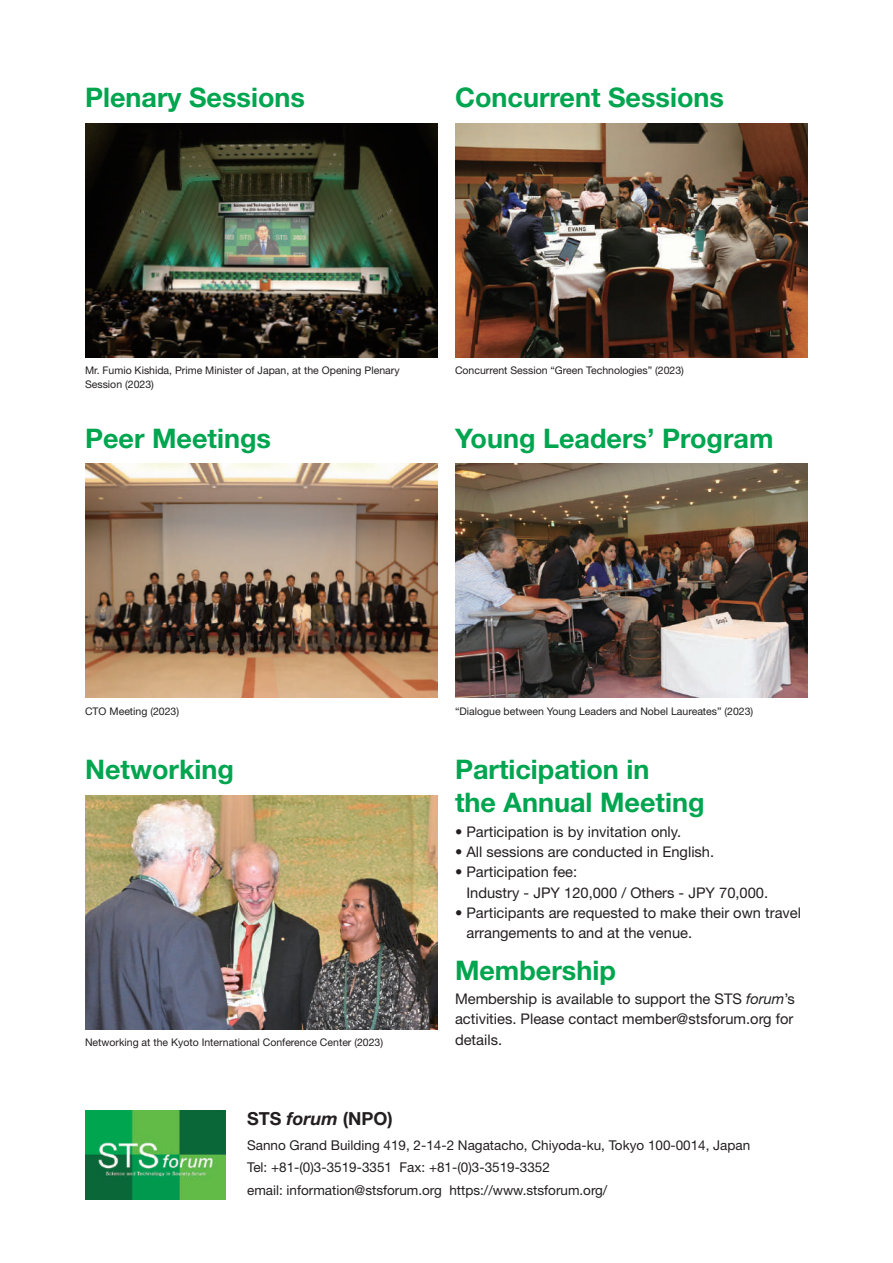
<style>
.page{position:relative;width:893px;height:1263px;background:#fff}
.page>*{position:absolute;margin:0;border:0;box-sizing:border-box;transform-origin:0 0}
.t1{font:700 27px/33px "Helvetica Neue LT Std";color:#00a54f}
.t2{font:700 18px "Helvetica Neue LT Std";color:#231f20}
.t3{font:14.7px/20.2px "Helvetica Neue LT Std";color:#231f20}
.t4{font:13.5px/22.5px "Helvetica Neue LT Std";color:#231f20}
.t5{font:10.5px/13.5px "Helvetica Neue LT Std";color:#231f20}
.s1{font-style:italic}
</style>
<div class="page">
<img style="left:85px;top:1110px;width:141px;height:89px">
<img style="left:85px;top:123px;width:353px;height:234px">
<img style="left:85px;top:463px;width:353px;height:234px">
<img style="left:85px;top:795px;width:353px;height:234px">
<img style="left:455px;top:123px;width:353px;height:234px">
<img style="left:455px;top:463px;width:353px;height:234px">
<h1 class="t1" style="left:85px;top:81px;width:221px">Plenary Sessions</h1>
<h1 class="t1" style="left:455px;top:81px;width:271px">Concurrent Sessions</h1>
<p class="t5" style="left:85px;top:364px;width:316px">Mr. Fumio Kishida, Prime Minister of Japan, at the Opening Plenary<br>Session (2023)</p>
<h1 class="t1" style="left:85px;top:421px;width:187px">Peer Meetings</h1>
<p class="t5" style="left:455px;top:364px;width:230px">Concurrent Session “Green Technologies” (2023)</p>
<h1 class="t1" style="left:455px;top:421px;width:320px">Young Leaders’ Program</h1>
<p class="t5" style="left:85px;top:704px;width:96px">CTO Meeting (2023)</p>
<h1 class="t1" style="left:85px;top:753px;width:150px">Networking</h1>
<p class="t5" style="left:85px;top:1036px;width:300px">Networking at the Kyoto International Conference Center (2023)</p>
<p class="t5" style="left:455px;top:704px;width:300px">“Dialogue between Young Leaders and Nobel Laureates” (2023)</p>
<h1 class="t1" style="left:455px;top:752px;width:251px">Participation in<br>the Annual Meeting</h1>
<p class="t3" style="left:455px;top:821px;width:228px">• Participation is by invitation only.</p>
<p class="t3" style="left:455px;top:841px;width:261px">• All sessions are conducted in English.</p>
<p class="t3" style="left:466px;top:862px;width:303px;text-indent:-11px">• Participation fee:<br>Industry - JPY 120,000 / Others - JPY 70,000.</p>
<p class="t3" style="left:466px;top:902px;width:336px;text-indent:-11px">• Participants are requested to make their own travel arrangements to and at the venue.</p>
<h1 class="t1" style="left:455px;top:953px;width:162px">Membership</h1>
<p class="t3" style="left:455px;top:988px;width:341px;text-align:justify">Membership is available to support the STS <span class="s1">forum</span>’s activities. Please contact member@stsforum.org for details.</p>
<p class="t2" style="left:247px;top:1108px;width:147px">STS <span class="s1">forum</span> (NPO)</p>
<p class="t4" style="left:247px;top:1133px;width:505px">Sanno Grand Building 419, 2-14-2 Nagatacho, Chiyoda-ku, Tokyo 100-0014, Japan<br>Tel: +81-(0)3-3519-3351 Fax: +81-(0)3-3519-3352<br>email: information@stsforum.org https://www.stsforum.org/</p>
</div>
